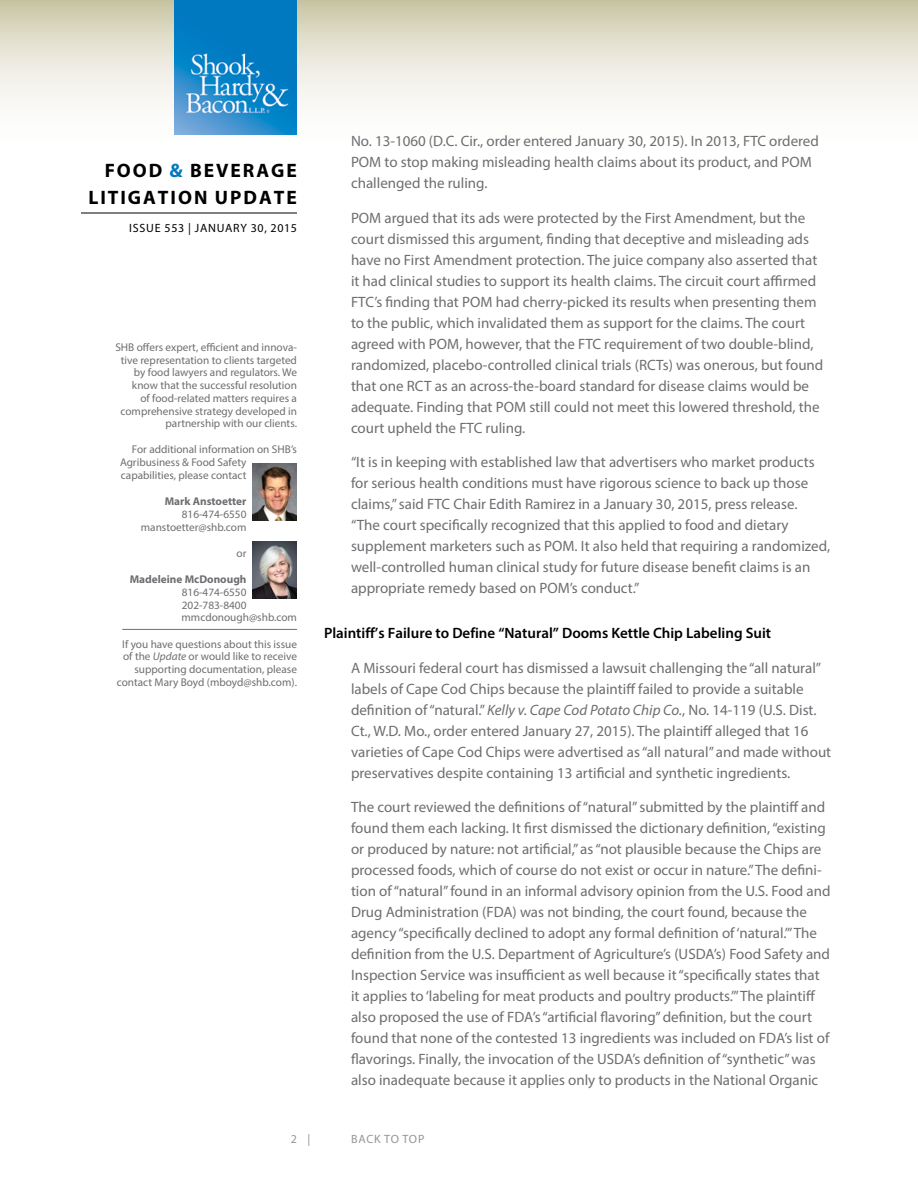
<style>
.page{position:relative;width:918px;height:1188px;background:#fff}
.page>*{position:absolute;margin:0;border:0;box-sizing:border-box;transform-origin:0 0}
.t1{font:700 19.5px/27px "Myriad Pro";letter-spacing:.1em;color:#000}
.t2{font:15px/21px "Myriad Pro";color:#6d6e71}
.t3{font:600 15px "Myriad Pro";color:#000}
.t4{font:12px "Myriad Pro";letter-spacing:.065em;color:#000}
.t5{font:12px "Myriad Pro";color:#939598}
.t6{font:11.25px/12.8px "Myriad Pro";color:#6d6e71;text-align:right}
.t7{font:700 11.25px "Myriad Pro";color:#6d6e71}
.s1{color:#0079c1}
.s2{font-style:italic}
</style>
<div class="page">
<svg style="left:0;top:0;width:918px;height:135px"></svg>
<hr style="left:81px;top:213px;width:216px;height:1px;background:#000">
<img style="left:175px;top:0;width:122px;height:135px">
<hr style="left:122px;top:629px;width:175px;height:1px;background:#6d6e71">
<img style="left:253px;top:541px;width:44px;height:57px">
<img style="left:253px;top:464px;width:44px;height:57px">
<h1 class="t1" style="left:88px;top:156px;width:210px;text-indent:16px">Food <span class="s1">&amp;</span> Beverage<br>Litigation UPDATE</h1>
<p class="t4" style="left:129px;top:221px;width:169px">Issue 553 | January 30, 2015</p>
<p class="t6" style="left:115px;top:340px;width:183px">SHB offers expert, efficient and innova&shy;tive representation to clients targeted by food lawyers and regulators. We know that the successful resolution<br>of food-related matters requires a comprehensive strategy developed in partnership with our clients.</p>
<p class="t6" style="left:120px;top:443px;width:178px;text-align:left;text-indent:12px">For additional information on SHB’s<br>Agribusiness &amp; Food Safety capabilities, please contact</p>
<p class="t7" style="left:165px;top:494px;width:83px">Mark Anstoetter</p>
<p class="t6" style="left:141px;top:508px;width:107px">816-474-6550 manstoetter@shb.com</p>
<p class="t6" style="left:237px;top:547px;width:11px">or</p>
<p class="t7" style="left:130px;top:572px;width:118px">Madeleine McDonough</p>
<p class="t6" style="left:182px;top:586px;width:117px;text-align:left">816-474-6550<br>202-783-8400 mmcdonough@shb.com</p>
<p class="t6" style="left:117px;top:637px;width:182px">If you have questions about this issue of the <span class="s2">Update</span> or would like to receive supporting documentation, please contact Mary Boyd (mboyd@shb.com).</p>
<p class="t2" style="left:351px;top:130px;width:469px">No. 13-1060 (D.C. Cir., order entered January 30, 2015). In 2013, FTC ordered<br>POM to stop making misleading health claims about its product, and POM challenged the ruling.</p>
<p class="t2" style="left:351px;top:207px;width:474px">POM argued that its ads were protected by the First Amendment, but the court dismissed this argument, finding that deceptive and misleading ads have no First Amendment protection. The juice company also asserted that it had clinical studies to support its health claims. The circuit court affirmed FTC’s finding that POM had cherry-picked its results when presenting them to the public, which invalidated them as support for the claims. The court agreed with POM, however, that the FTC requirement of two double-blind, randomized, placebo-controlled clinical trials (RCTs) was onerous, but found that one RCT as an across-the-board standard for disease claims would be adequate. Finding that POM still could not meet this lowered threshold, the court upheld the FTC ruling.</p>
<p class="t2" style="left:351px;top:451px;width:481px">“It is in keeping with established law that advertisers who market products for serious health conditions must have rigorous science to back up those claims,” said FTC Chair Edith Ramirez in a January 30, 2015, press release. “The court specifically recognized that this applied to food and dietary supplement marketers such as POM. It also held that requiring a randomized, well-controlled human clinical study for future disease benefit claims is an appropriate remedy based on POM’s conduct.”</p>
<p class="t3" style="left:324px;top:624px;width:449px">Plaintiff’s Failure to Define “Natural” Dooms Kettle Chip Labeling Suit</p>
<p class="t2" style="left:351px;top:657px;width:482px">A Missouri federal court has dismissed a lawsuit challenging the “all natural” labels of Cape Cod Chips because the plaintiff failed to provide a suitable definition of “natural.” <span class="s2">Kelly v. Cape Cod Potato Chip Co.</span>, No. 14-119 (U.S. Dist.<br>Ct., W.D. Mo., order entered January 27, 2015). The plaintiff alleged that 16 varieties of Cape Cod Chips were advertised as “all natural” and made without preservatives despite containing 13 artificial and synthetic ingredients.</p>
<p class="t2" style="left:351px;top:796px;width:481px">The court reviewed the definitions of “natural” submitted by the plaintiff and found them each lacking. It first dismissed the dictionary definition, “existing or produced by nature: not artificial,” as “not plausible because the Chips are processed foods, which of course do not exist or occur in nature.” The defini&shy;tion of “natural” found in an informal advisory opinion from the U.S. Food and Drug Administration (FDA) was not binding, the court found, because the agency “specifically declined to adopt any formal definition of ‘natural.’” The definition from the U.S. Department of Agriculture’s (US DA’s) Food Safety and Inspection Service was insufficient as well because it “specifically states that it applies to ‘labeling for meat products and poultry products.’” The plaintiff also proposed the use of FDA’s “artificial flavoring” definition, but the court found that none of the contested 13 ingredients was included on FDA’s list of flavorings. Finally, the invocation of the US DA’s definition of “synthetic” was also inadequate because it applies only to products in the National Organic</p>
<p class="t5" style="left:291px;top:1132px;width:21px">2 |</p>
<p class="t5" style="left:351px;top:1132px;width:60px">back to top</p>
</div>
